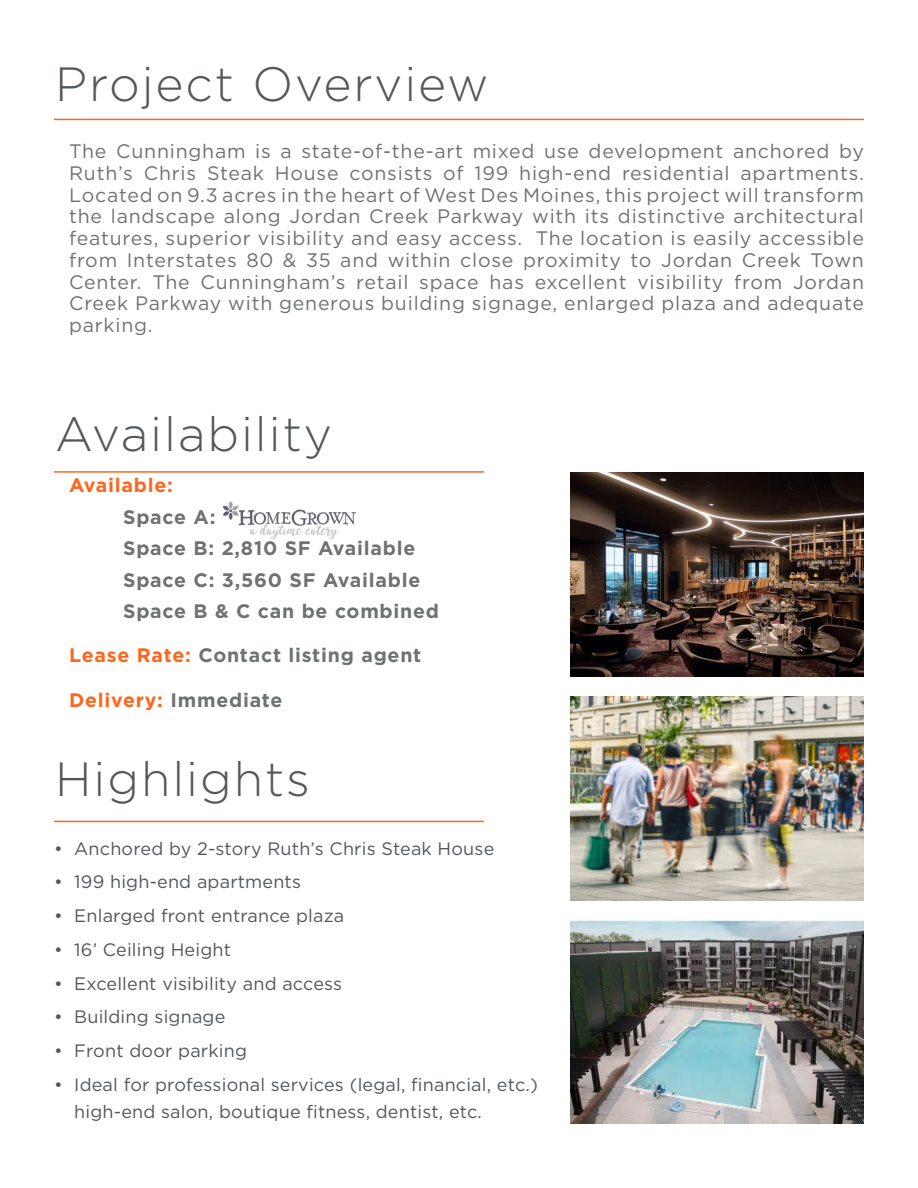
<style>
.page{position:relative;width:918px;height:1188px;background:#fff}
.page>*{position:absolute;margin:0;border:0;box-sizing:border-box;transform-origin:0 0}
.t1{font:300 48px "Gotham";letter-spacing:.04em;color:#53575b}
.t2{font:19.5px/21.8px "Gotham";letter-spacing:.04em;color:#6f7272;text-align:justify}
.t3{font:700 19.5px "Gotham";letter-spacing:.04em;color:#6f7272}
.t4{font:700 19.5px "Gotham";letter-spacing:.04em;color:#ff661c}
.t5{font:18px/27px "Gotham";letter-spacing:.01em;color:#53575b}
.s1{color:#ff661c}
.s2{color:#6f7272}
</style>
<div class="page">
<hr style="left:54px;top:471px;width:430px;height:2px;background:#ff661c">
<hr style="left:54px;top:119px;width:810px;height:1px;background:#ff661c">
<hr style="left:54px;top:821px;width:430px;height:1px;background:#ff661c">
<img style="left:570px;top:472px;width:294px;height:205px">
<img style="left:570px;top:696px;width:294px;height:205px">
<img style="left:570px;top:920px;width:294px;height:204px">
<img style="left:224px;top:501px;width:132px;height:37px">
<p class="t1" style="left:55px;top:54px;width:435px">Project Overview</p>
<p class="t2" style="left:69px;top:140px;width:796px">The Cunningham is a state-of-the-art mixed use development anchored by Ruth’s Chris Steak House consists of 199 high-end residential apartments.<br>Located on 9.3 acres in the heart of West Des Moines, this project will transform the landscape along Jordan Creek Parkway with its distinctive architectural features, superior visibility and easy access. The location is easily accessible from Interstates 80 &amp; 35 and within close proximity to Jordan Creek Town Center. The Cunningham’s retail space has excellent visibility from Jordan Creek Parkway with generous building signage, enlarged plaza and adequate parking.</p>
<p class="t1" style="left:55px;top:404px;width:278px">Availability</p>
<p class="t4" style="left:69px;top:473px;width:105px">Available:</p>
<p class="t3" style="left:123px;top:504px;width:94px">Space A:</p>
<p class="t3" style="left:123px;top:536px;width:294px">Space B: 2,810 SF Available</p>
<p class="t3" style="left:123px;top:567px;width:299px">Space C: 3,560 SF Available</p>
<p class="t3" style="left:123px;top:599px;width:317px">Space B &amp; C can be combined</p>
<p class="t3" style="left:69px;top:642px;width:354px"><span class="s1">Lease Rate:</span> Contact listing agent</p>
<p class="t4" style="left:69px;top:687px;width:215px">Delivery: <span class="s2">Immediate</span></p>
<p class="t1" style="left:55px;top:749px;width:256px">Highlights</p>
<p class="t5" style="left:54px;top:834px;width:442px">• Anchored by 2-story Ruth’s Chris Steak House</p>
<p class="t5" style="left:54px;top:868px;width:249px">• 199 high-end apartments</p>
<p class="t5" style="left:54px;top:902px;width:292px">• Enlarged front entrance plaza</p>
<p class="t5" style="left:54px;top:936px;width:179px">• 16’ Ceiling Height</p>
<p class="t5" style="left:54px;top:969px;width:290px">• Excellent visibility and access</p>
<p class="t5" style="left:54px;top:1003px;width:173px">• Building signage</p>
<p class="t5" style="left:54px;top:1037px;width:194px">• Front door parking</p>
<p class="t5" style="left:74px;top:1071px;width:465px;text-indent:-20px">• Ideal for professional services (legal, financial, etc.) high-end salon, boutique fitness, dentist, etc.</p>
</div>
